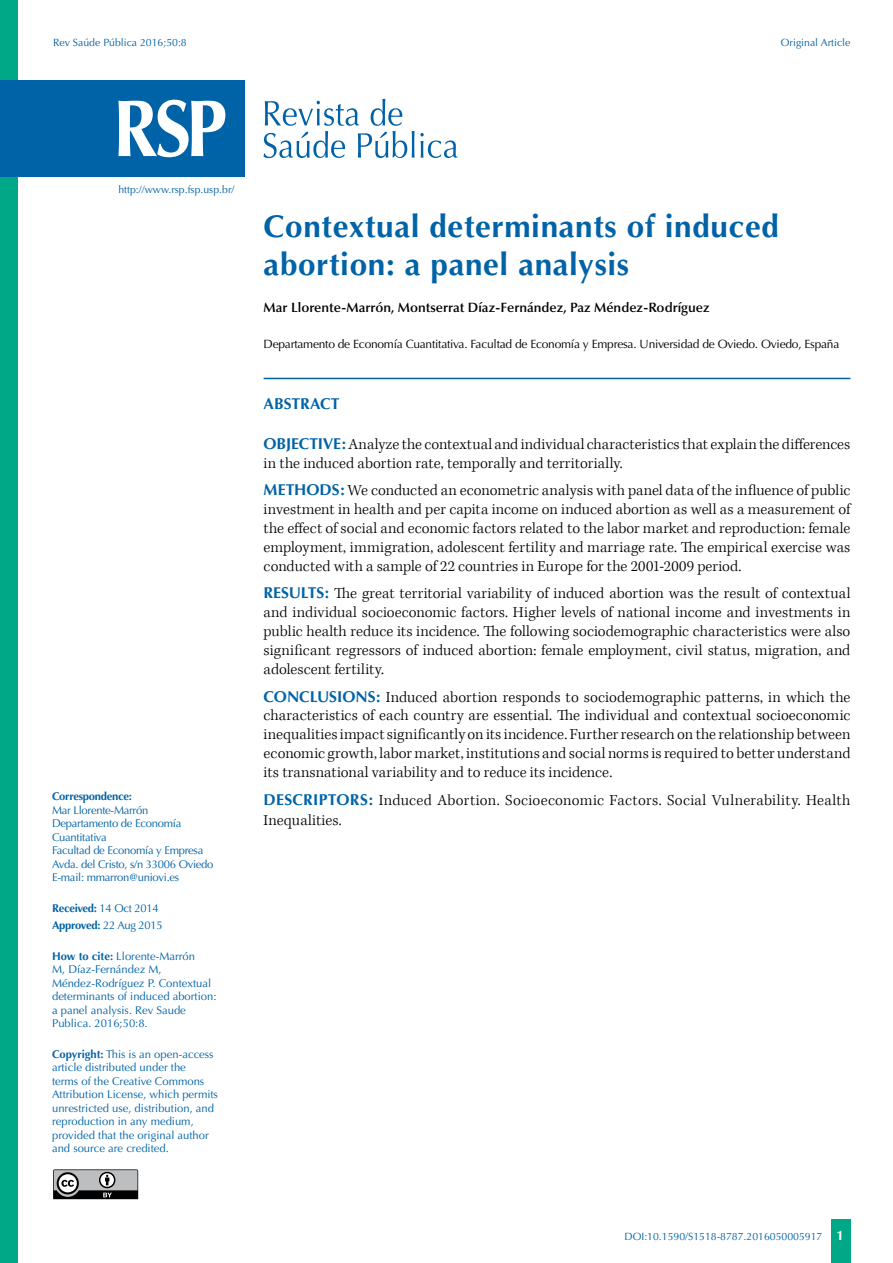
<style>
.page{position:relative;width:893px;height:1263px;background:#fff}
.page>*{position:absolute;margin:0;border:0;box-sizing:border-box;transform-origin:0 0}
.t1{font:700 31.5px/37.8px "Optima";letter-spacing:.02em;color:#0063a7}
.t2{font:300 15.75px/18.9px "Kepler Std";letter-spacing:.01em;color:#000;text-align:justify}
.t3{font:700 15.75px "Optima";letter-spacing:-.005em;color:#0063a7}
.t4{font:600 13.5px "Optima";color:#000}
.t5{font:12px "Optima";letter-spacing:-.02em;color:#000}
.t6{font:11.25px/13.5px "Optima";color:#0063a7}
.t7{font:11.25px/13.5px "Optima";letter-spacing:-.025em;color:#0063a7}
.t8{font:700 11.25px/17.7px "Optima";letter-spacing:-.025em;color:#0063a7}
.t9{font:10.5px "Optima";color:#0063a7}
.s1{font-weight:400}
.s2{font-weight:700}
.s3{font-family:"Optima";font-weight:700;color:#0063a7}
.s4{font-weight:700;font-size:13.5px;color:#fff}
</style>
<div class="page">
<div style="left:831px;top:1220px;width:20px;height:43px;background:#00a887"></div>
<svg style="left:53px;top:1169px;width:85px;height:30px;background:#7e7f80"></svg>
<div style="left:0;top:0;width:18px;height:1263px;background:#00a887"></div>
<hr style="left:264px;top:378px;width:586px;height:1px;background:#0063a7">
<svg style="left:263px;top:99px;width:195px;height:59px"></svg>
<div style="left:0;top:80px;width:244px;height:96px;background:#0063a7"></div>
<svg style="left:118px;top:100px;width:107px;height:57px"></svg>
<p class="t9" style="left:53px;top:36px;width:135px">Rev Saúde Pública 2016;50:8</p>
<p class="t9" style="left:781px;top:36px;width:71px">Original Article</p>
<p class="t9" style="left:118px;top:183px;width:117px">http://www.rsp.fsp.usp.br/</p>
<p class="t8" style="left:52px;top:788px;width:81px">Correspondence:</p>
<p class="t7" style="left:52px;top:803px;width:163px">Mar Llorente-Marrón<br>Departamento de Economía<br>Cuantitativa<br>Facultad de Economía y Empresa<br>Avda. del Cristo, s/n 33006 Oviedo<br>E-mail: mmarron@uniovi.es</p>
<p class="t8" style="left:52px;top:899px;width:112px">Received: <span class="s1">14 Oct 2014<br></span>Approved: <span class="s1">22 Aug 2015</span></p>
<p class="t6" style="left:52px;top:949px;width:166px"><span class="s2">How to cite:</span> Llorente-Marrón<br>M, Díaz-Fernández M,<br>Méndez-Rodríguez P. Contextual determinants of induced abortion: a panel analysis. Rev Saude<br>Publica. 2016;50:8.</p>
<p class="t6" style="left:52px;top:1047px;width:167px"><span class="s2">Copyright:</span> This is an open-access article distributed under the<br>terms of the Creative Commons<br>Attribution License, which permits unrestricted use, distribution, and reproduction in any medium, provided that the original author and source are credited.</p>
<h1 class="t1" style="left:264px;top:208px;width:517px">Contextual determinants of induced abortion: a panel analysis</h1>
<p class="t4" style="left:264px;top:300px;width:447px">Mar Llorente-Marrón, Montserrat Díaz-Fernández, Paz Méndez-Rodríguez</p>
<p class="t5" style="left:264px;top:337px;width:577px">Departamento de Economía Cuantitativa. Facultad de Economía y Empresa. Universidad de Oviedo. Oviedo, España</p>
<p class="t3" style="left:264px;top:394px;width:77px">ABSTRACT</p>
<p class="t2" style="left:264px;top:435px;width:588px"><span class="s3">OBJECTIVE:</span> Analyze the contextual and individual characteristics that explain the differences in the induced abortion rate, temporally and territorially.</p>
<p class="t2" style="left:264px;top:482px;width:588px"><span class="s3">METHODS:</span> We conducted an econometric analysis with panel data of the influence of public investment in health and per capita income on induced abortion as well as a measurement of the effect of social and economic factors related to the labor market and reproduction: female employment, immigration, adolescent fertility and marriage rate. The empirical exercise was conducted with a sample of 22 countries in Europe for the 2001-2009 period.</p>
<p class="t2" style="left:264px;top:585px;width:588px"><span class="s3">RESULTS:</span> The great territorial variability of induced abortion was the result of contextual and individual socioeconomic factors. Higher levels of national income and investments in public health reduce its incidence. The following sociodemographic characteristics were also significant regressors of induced abortion: female employment, civil status, migration, and adolescent fertility.</p>
<p class="t2" style="left:264px;top:688px;width:588px"><span class="s3">CONCLUSIONS:</span> Induced abortion responds to sociodemographic patterns, in which the characteristics of each country are essential. The individual and contextual socioeconomic inequalities impact significantly on its incidence. Further research on the relationship between economic growth, labor market, institutions and social norms is required to better understand its transnational variability and to reduce its incidence.</p>
<p class="t2" style="left:264px;top:791px;width:588px;line-height:19.8px"><span class="s3">DESCRIPTORS:</span> Induced Abortion. Socioeconomic Factors. Social Vulnerability. Health<br>Inequalities.</p>
<p class="t9" style="left:624px;top:1230px;width:221px">DOI:10.1590/S1518-8787.2016050005917 <span class="s4">1</span></p>
</div>
